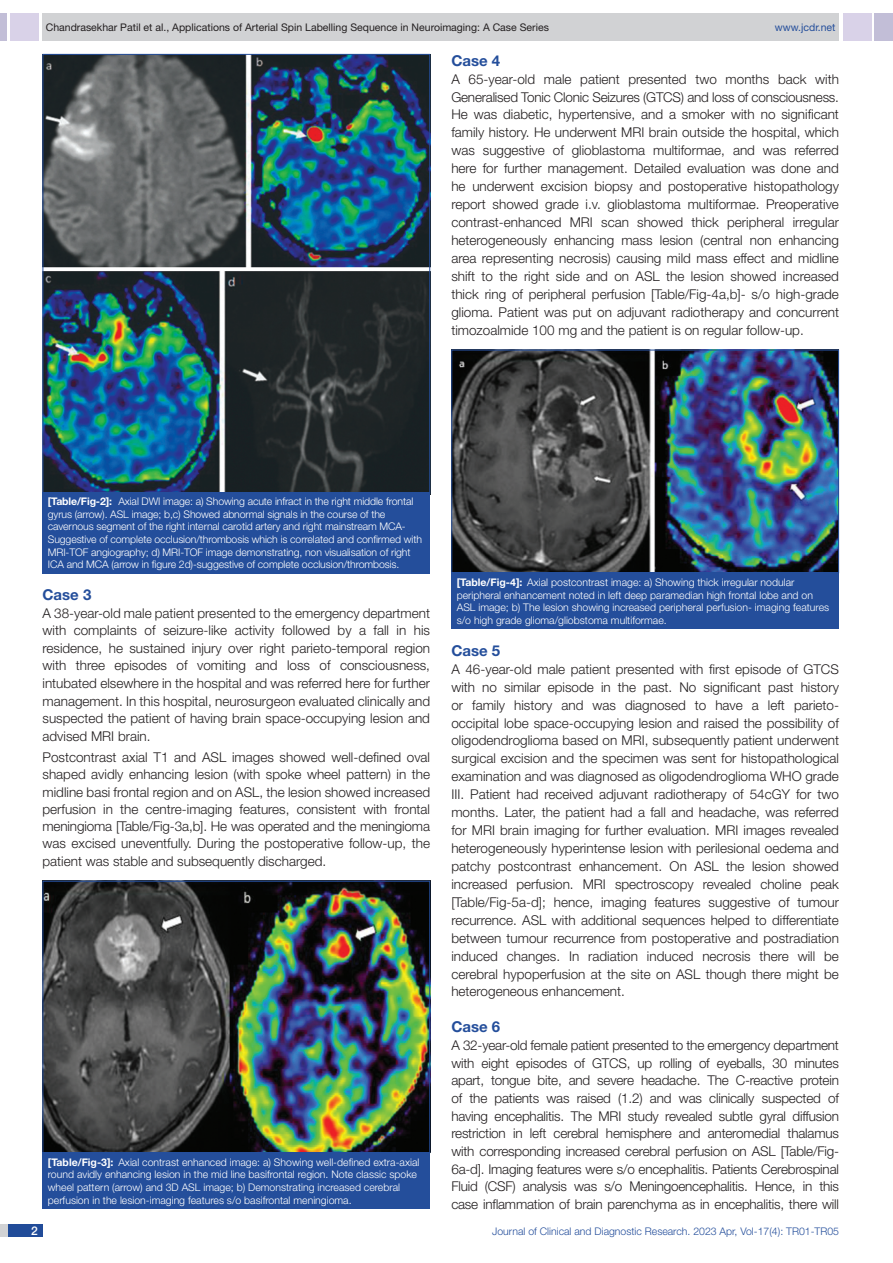
<style>
.page{position:relative;width:893px;height:1263px;background:#fff}
.page>*{position:absolute;margin:0;border:0;box-sizing:border-box;transform-origin:0 0}
.HEAD_2{font:700 15px "Helvetica Neue";color:#244e9b}
.Body_text{font:300 13.5px/18px "Helvetica Neue";color:#231f20;text-align:justify}
.t1{font:500 12px "Helvetica Neue";color:#fff}
.TABLE_FIG{font:300 10.5px/12.6px "Helvetica Neue";color:#fff}
.t2{font:10.5px "Helvetica Neue";color:#231f20}
.t3{font:300 10.5px "Helvetica Neue";color:#244e9b}
.t4{font:10.5px "Helvetica Neue";color:#244e9b}
.s1{font-weight:700}
</style>
<div class="page">
<div style="left:0;top:13px;width:7px;height:28px;background:#c2bed7"></div>
<div style="left:10px;top:13px;width:29px;height:28px;background:#d9d2e8"></div>
<div style="left:43px;top:13px;width:796px;height:28px;background:#d1d2d4"></div>
<div style="left:875px;top:13px;width:18px;height:28px;background:#c2bed7"></div>
<div style="left:843px;top:13px;width:29px;height:28px;background:#d9d2e8"></div>
<div style="left:0;top:1224px;width:43px;height:13px;background:#d1d2d4"></div>
<div style="left:8px;top:1224px;width:35px;height:13px;background:#214c99"></div>
<img style="left:45px;top:56px;width:383px;height:436px">
<div style="left:43px;top:492px;width:387px;height:81px;background:#244e9b"></div>
<img style="left:45px;top:883px;width:383px;height:268px">
<div style="left:43px;top:881px;width:387px;height:272px;border:1px solid #244e9b"></div>
<div style="left:43px;top:1152px;width:387px;height:57px;background:#244e9b"></div>
<img style="left:453px;top:352px;width:384px;height:219px">
<div style="left:451px;top:350px;width:388px;height:223px;border:1px solid #244e9b"></div>
<div style="left:451px;top:572px;width:388px;height:57px;background:#244e9b"></div>
<p class="t2" style="left:46px;top:21px;width:505px">Chandrasekhar Patil et al., Applications of Arterial Spin Labelling Sequence in Neuroimaging: A Case Series</p>
<p class="t4" style="left:775px;top:21px;width:62px">www.jcdr.net</p>
<p class="HEAD_2" style="left:451px;top:51px;width:50px">Case 4</p>
<p class="Body_text" style="left:451px;top:70px;width:389px">A 65-year-old male patient presented two months back with Generalised Tonic Clonic Seizures (GTCS) and loss of consciousness.<br>He was diabetic, hypertensive, and a smoker with no significant family history. He underwent MRI brain outside the hospital, which was suggestive of glioblastoma multiformae, and was referred here for further management. Detailed evaluation was done and he underwent excision biopsy and postoperative histopathology report showed grade i.v. glioblastoma multiformae. Preoperative contrast-enhanced MRI scan showed thick peripheral irregular heterogeneously enhancing mass lesion (central non enhancing area representing necrosis) causing mild mass effect and midline shift to the right side and on ASL the lesion showed increased thick ring of peripheral perfusion [Table/Fig-4a,b]- s/o high-grade glioma. Patient was put on adjuvant radiotherapy and concurrent timozoalmide 100 mg and the patient is on regular follow-up.</p>
<p class="TABLE_FIG" style="left:48px;top:495px;width:376px"><span class="s1">[Table/Fig-2]:</span> Axial DWI image: a) Showing acute infract in the right middle frontal gyrus (arrow). ASL image; b,c) Showed abnormal signals in the course of the cavernous segment of the right internal carotid artery and right mainstream MCA-Suggestive of complete occlusion/thrombosis which is correlated and confirmed with MRI-TOF angiography; d) MRI-TOF image demonstrating, non visualisation of right ICA and MCA (arrow in figure 2d)-suggestive of complete occlusion/thrombosis.</p>
<p class="HEAD_2" style="left:43px;top:586px;width:50px">Case 3</p>
<p class="Body_text" style="left:43px;top:604px;width:389px;line-height:17.5px">A 38-year-old male patient presented to the emergency department with complaints of seizure-like activity followed by a fall in his residence, he sustained injury over right parieto-temporal region with three episodes of vomiting and loss of consciousness, intubated elsewhere in the hospital and was referred here for further management. In this hospital, neurosurgeon evaluated clinically and suspected the patient of having brain space-occupying lesion and advised MRI brain.</p>
<p class="Body_text" style="left:43px;top:748px;width:389px;line-height:17.2px">Postcontrast axial T1 and ASL images showed well-defined oval shaped avidly enhancing lesion (with spoke wheel pattern) in the midline basi frontal region and on ASL, the lesion showed increased perfusion in the centre-imaging features, consistent with frontal meningioma [Table/Fig-3a,b]. He was operated and the meningioma was excised uneventfully. During the postoperative follow-up, the patient was stable and subsequently discharged.</p>
<p class="TABLE_FIG" style="left:48px;top:1155px;width:373px"><span class="s1">[Table/Fig-3]:</span> Axial contrast enhanced image: a) Showing well-defined extra-axial round avidly enhancing lesion in the mid line basifrontal region. Note classic spoke wheel pattern (arrow) and 3D ASL image; b) Demonstrating increased cerebral perfusion in the lesion-imaging features s/o basifrontal meningioma.</p>
<p class="TABLE_FIG" style="left:457px;top:576px;width:374px"><span class="s1">[Table/Fig-4]:</span> Axial postcontrast image: a) Showing thick irregular nodular peripheral enhancement noted in left deep paramedian high frontal lobe and on ASL image; b) The lesion showing increased peripheral perfusion- imaging features s/o high grade glioma/gliobstoma multiformae.</p>
<p class="HEAD_2" style="left:451px;top:641px;width:50px">Case 5</p>
<p class="Body_text" style="left:451px;top:660px;width:389px">A 46-year-old male patient presented with first episode of GTCS with no similar episode in the past. No significant past history or family history and was diagnosed to have a left parieto&shy;occipital lobe space-occupying lesion and raised the possibility of oligodendroglioma based on MRI, subsequently patient underwent surgical excision and the specimen was sent for histopathological examination and was diagnosed as oligodendroglioma WHO grade III. Patient had received adjuvant radiotherapy of 54cGY for two months. Later, the patient had a fall and headache, was referred for MRI brain imaging for further evaluation. MRI images revealed heterogeneously hyperintense lesion with perilesional oedema and patchy postcontrast enhancement. On ASL the lesion showed increased perfusion. MRI spectroscopy revealed choline peak [Table/Fig-5a-d]; hence, imaging features suggestive of tumour recurrence. ASL with additional sequences helped to differentiate between tumour recurrence from postoperative and postradiation induced changes. In radiation induced necrosis there will be cerebral hypoperfusion at the site on ASL though there might be heterogeneous enhancement.</p>
<p class="HEAD_2" style="left:451px;top:1017px;width:50px">Case 6</p>
<p class="Body_text" style="left:451px;top:1036px;width:389px">A 32-year-old female patient presented to the emergency department with eight episodes of GTCS, up rolling of eyeballs, 30 minutes apart, tongue bite, and severe headache. The C-reactive protein of the patients was raised (1.2) and was clinically suspected of having encephalitis. The MRI study revealed subtle gyral diffusion restriction in left cerebral hemisphere and anteromedial thalamus with corresponding increased cerebral perfusion on ASL [Table/Fig-6a-d]. Imaging features were s/o encephalitis. Patients Cerebrospinal Fluid (CSF) analysis was s/o Meningoencephalitis. Hence, in this case inflammation of brain parenchyma as in encephalitis, there will</p>
<p class="t1" style="left:31px;top:1223px;width:8px">2</p>
<p class="t3" style="left:492px;top:1225px;width:348px">Journal of Clinical and Diagnostic Research. 2023 Apr, Vol-17(4): TR01-TR05</p>
</div>
